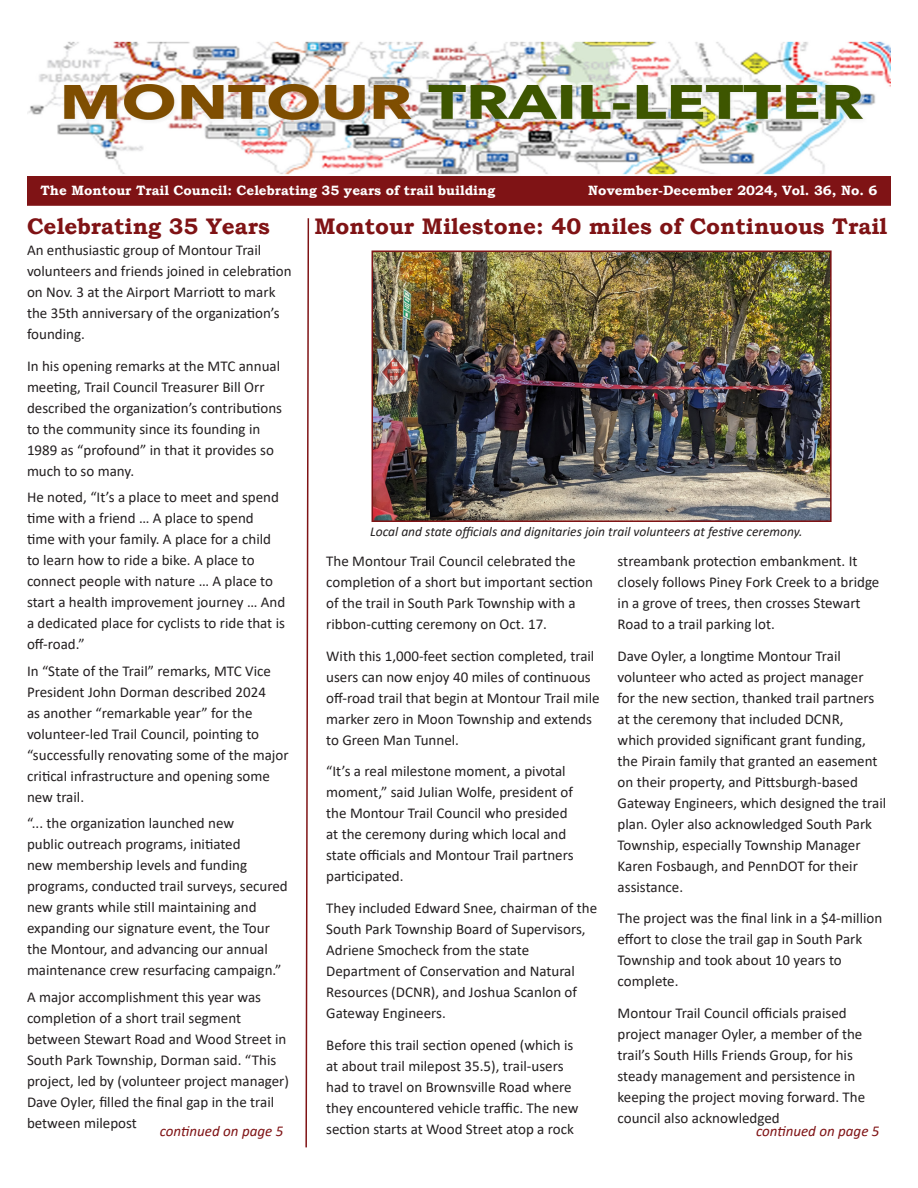
<style>
.page{position:relative;width:918px;height:1188px;background:#fff}
.page>*{position:absolute;margin:0;border:0;box-sizing:border-box;transform-origin:0 0}
.Header_MT{font:700 22.5px "Bookman Old Style";color:#7f1315}
.Body_MT{font:15px/21px "Calibri";color:#231f20}
.Header_MT-2{font:15px/21px "Calibri";color:#231f20}
.Body_MT-2{font:italic 15px "Calibri";color:#7f1315}
.t1{font:700 13.5px "Bookman Old Style";color:#fff}
.Photo_Caption{font:italic 13.5px "Calibri";color:#231f20}
</style>
<div class="page">
<div style="left:27px;top:176px;width:864px;height:30px;background:#7f1315"></div>
<img style="left:27px;top:41px;width:864px;height:134px">
<svg style="left:305px;top:218px;width:5px;height:930px"></svg>
<img style="left:375px;top:253px;width:454px;height:266px">
<div style="left:372px;top:250px;width:460px;height:272px;border:2px solid #7f1315"></div>
<p class="t1" style="left:40px;top:181px;width:456px">The Montour Trail Council: Celebrating 35 years of trail building</p>
<p class="t1" style="left:588px;top:181px;width:291px">November-December 2024, Vol. 36, No. 6</p>
<p class="Header_MT" style="left:27px;top:210px;width:244px">Celebrating 35 Years</p>
<p class="Header_MT-2" style="left:27px;top:239px;width:266px">An enthusiastic group of Montour Trail volunteers and friends joined in celebration on Nov. 3 at the Airport Marriott to mark the 35th anniversary of the organization’s founding.</p>
<p class="Body_MT" style="left:27px;top:355px;width:257px">In his opening remarks at the MTC annual meeting, Trail Council Treasurer Bill Orr described the organization’s contributions to the community since its founding in 1989 as “profound” in that it provides so much to so many.</p>
<p class="Body_MT" style="left:27px;top:487px;width:260px">He noted, “It’s a place to meet and spend time with a friend … A place to spend time with your family. A place for a child to learn how to ride a bike. A place to connect people with nature … A place to start a health improvement journey … And a dedicated place for cyclists to ride that is off-road.”</p>
<p class="Body_MT" style="left:27px;top:660px;width:263px">In “State of the Trail” remarks, MTC Vice President John Dorman described 2024<br>as another “remarkable year” for the volunteer-led Trail Council, pointing to “successfully renovating some of the major critical infrastructure and opening some new trail.</p>
<p class="Body_MT" style="left:27px;top:812px;width:262px">“... the organization launched new<br>public outreach programs, initiated<br>new membership levels and funding programs, conducted trail surveys, secured new grants while still maintaining and expanding our signature event, the Tour the Montour, and advancing our annual maintenance crew resurfacing campaign.”</p>
<p class="Body_MT" style="left:27px;top:986px;width:264px">A major accomplishment this year was completion of a short trail segment between Stewart Road and Wood Street in South Park Township, Dorman said. “This project, led by (volunteer project manager)<br>Dave Oyler, filled the final gap in the trail between milepost</p>
<p class="Header_MT" style="left:314px;top:210px;width:574px">Montour Milestone: 40 miles of Continuous Trail</p>
<p class="Photo_Caption" style="left:370px;top:522px;width:434px">Local and state officials and dignitaries join trail volunteers at festive ceremony.</p>
<p class="Body_MT" style="left:326px;top:550px;width:268px">The Montour Trail Council celebrated the completion of a short but important section of the trail in South Park Township with a ribbon-cutting ceremony on Oct. 17.</p>
<p class="Body_MT" style="left:326px;top:645px;width:275px">With this 1,000-feet section completed, trail users can now enjoy 40 miles of continuous off-road trail that begin at Montour Trail mile marker zero in Moon Township and extends to Green Man Tunnel.</p>
<p class="Body_MT" style="left:326px;top:761px;width:249px">“It’s a real milestone moment, a pivotal moment,” said Julian Wolfe, president of the Montour Trail Council who presided at the ceremony during which local and state officials and Montour Trail partners participated.</p>
<p class="Body_MT" style="left:326px;top:897px;width:272px">They included Edward Snee, chairman of the South Park Township Board of Supervisors, Adriene Smocheck from the state Department of Conservation and Natural Resources (DCNR), and Joshua Scanlon of Gateway Engineers.</p>
<p class="Body_MT" style="left:326px;top:1034px;width:254px">Before this trail section opened (which is at about trail milepost 35.5), trail-users had to travel on Brownsville Road where they encountered vehicle traffic. The new section starts at Wood Street atop a rock</p>
<p class="Body_MT" style="left:618px;top:550px;width:263px">streambank protection embankment. It closely follows Piney Fork Creek to a bridge in a grove of trees, then crosses Stewart Road to a trail parking lot.</p>
<p class="Body_MT" style="left:618px;top:645px;width:270px">Dave Oyler, a longtime Montour Trail volunteer who acted as project manager<br>for the new section, thanked trail partners at the ceremony that included DCNR,<br>which provided significant grant funding, the Pirain family that granted an easement on their property, and Pittsburgh-based Gateway Engineers, which designed the trail plan. Oyler also acknowledged South Park Township, especially Township Manager Karen Fosbaugh, and PennDOT for their assistance.</p>
<p class="Body_MT" style="left:618px;top:908px;width:266px">The project was the final link in a $4-million effort to close the trail gap in South Park<br>Township and took about 10 years to complete.</p>
<p class="Body_MT" style="left:618px;top:1002px;width:249px">Montour Trail Council officials praised project manager Oyler, a member of the trail’s South Hills Friends Group, for his steady management and persistence in keeping the project moving forward. The council also acknowledged</p>
<p class="Body_MT-2" style="left:160px;top:1121px;width:125px">continued on page 5</p>
<p class="Body_MT-2" style="left:756px;top:1121px;width:125px">continued on page 5</p>
</div>
